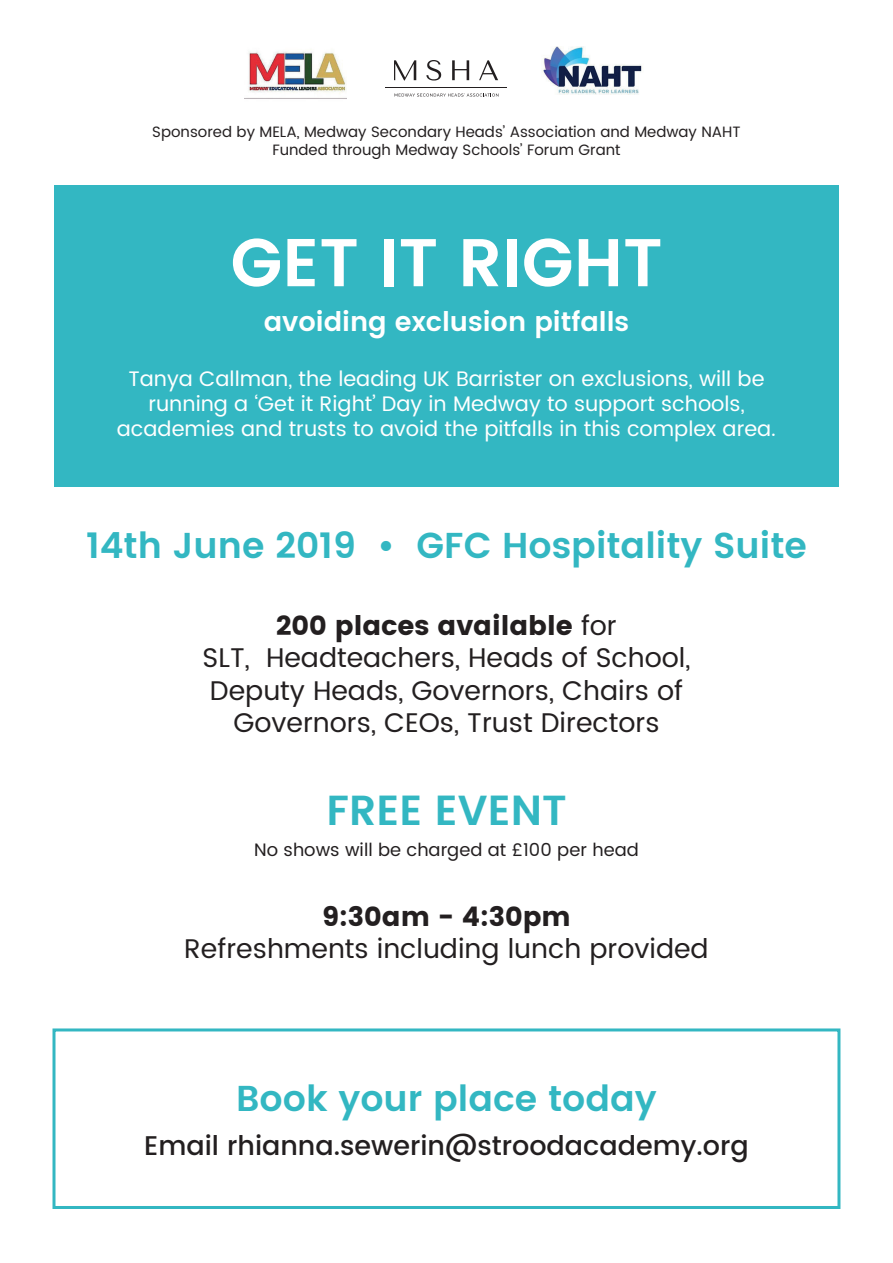
<style>
.page{position:relative;width:893px;height:1263px;background:#fff}
.page>*{position:absolute;margin:0;border:0;box-sizing:border-box;transform-origin:0 0}
.t1{font:600 67.5px "Poppins";color:#fff}
.t2{font:600 42px "Poppins";color:#33b7c2}
.t3{font:600 36px "Poppins";color:#33b7c2}
.t4{font:27px/32.4px "Poppins";color:#231f20;text-align:center}
.t5{font:500 27px "Poppins";color:#231f20}
.t6{font:600 27px "Poppins";color:#fff}
.t7{font:27px "Poppins";color:#231f20}
.t8{font:21px/25.2px "Poppins";color:#fff;text-align:center}
.t9{font:18px "Poppins";color:#231f20}
.t10{font:15px/18px "Poppins";color:#231f20;text-align:center}
.s1{font-style:inherit}
</style>
<div class="page">
<div style="left:54px;top:185px;width:785px;height:302px;background:#33b7c2"></div>
<div style="left:52px;top:1028px;width:788px;height:181px;border:3px solid #33b7c2"></div>
<img style="left:245px;top:51px;width:102px;height:48px">
<img style="left:542px;top:46px;width:101px;height:49px">
<svg style="left:394px;top:60px;width:22px;height:21px"></svg>
<svg style="left:426px;top:60px;width:15px;height:21px"></svg>
<svg style="left:452px;top:60px;width:17px;height:20px"></svg>
<svg style="left:479px;top:60px;width:19px;height:20px"></svg>
<svg style="left:394px;top:93px;width:104px;height:4px"></svg>
<hr style="left:386px;top:87px;width:121px;height:1px;background:#231f20">
<p class="t10" style="left:152px;top:123px;width:590px">Sponsored by MELA, Medway Secondary Heads’ Association and Medway NAHT<br>Funded through Medway Schools’ Forum Grant</p>
<h1 class="t1" style="left:230px;top:212px;width:434px">GET IT RIGHT</h1>
<p class="t6" style="left:264px;top:302px;width:367px">avoiding exclusion pitfalls</p>
<p class="t8" style="left:117px;top:367px;width:661px">Tanya Callman, the leading UK Barrister on exclusions, will be running a ‘Get it Right’ Day in Medway to support schools, academies and trusts to avoid the pitfalls in this complex area.</p>
<h3 class="t3" style="left:86px;top:519px;width:722px">14th June 2019 • GFC Hospitality Suite</h3>
<p class="t4" style="left:203px;top:610px;width:489px"><span class="s1">200 places available</span> for<br>SLT, Headteachers, Heads of School,<br>Deputy Heads, Governors, Chairs of<br>Governors, CEOs, Trust Directors</p>
<h2 class="t2" style="left:326px;top:779px;width:242px">FREE EVENT</h2>
<p class="t9" style="left:254px;top:837px;width:386px">No shows will be charged at £100 per head</p>
<p class="t7" style="left:322px;top:900px;width:250px">9:30am - 4:30pm</p>
<p class="t4" style="left:184px;top:933px;width:526px">Refreshments including lunch provided</p>
<h3 class="t3" style="left:236px;top:1071px;width:422px">Book your place today</h3>
<p class="t5" style="left:144px;top:1125px;width:606px">Email rhianna.sewerin@stroodacademy.org</p>
</div>
